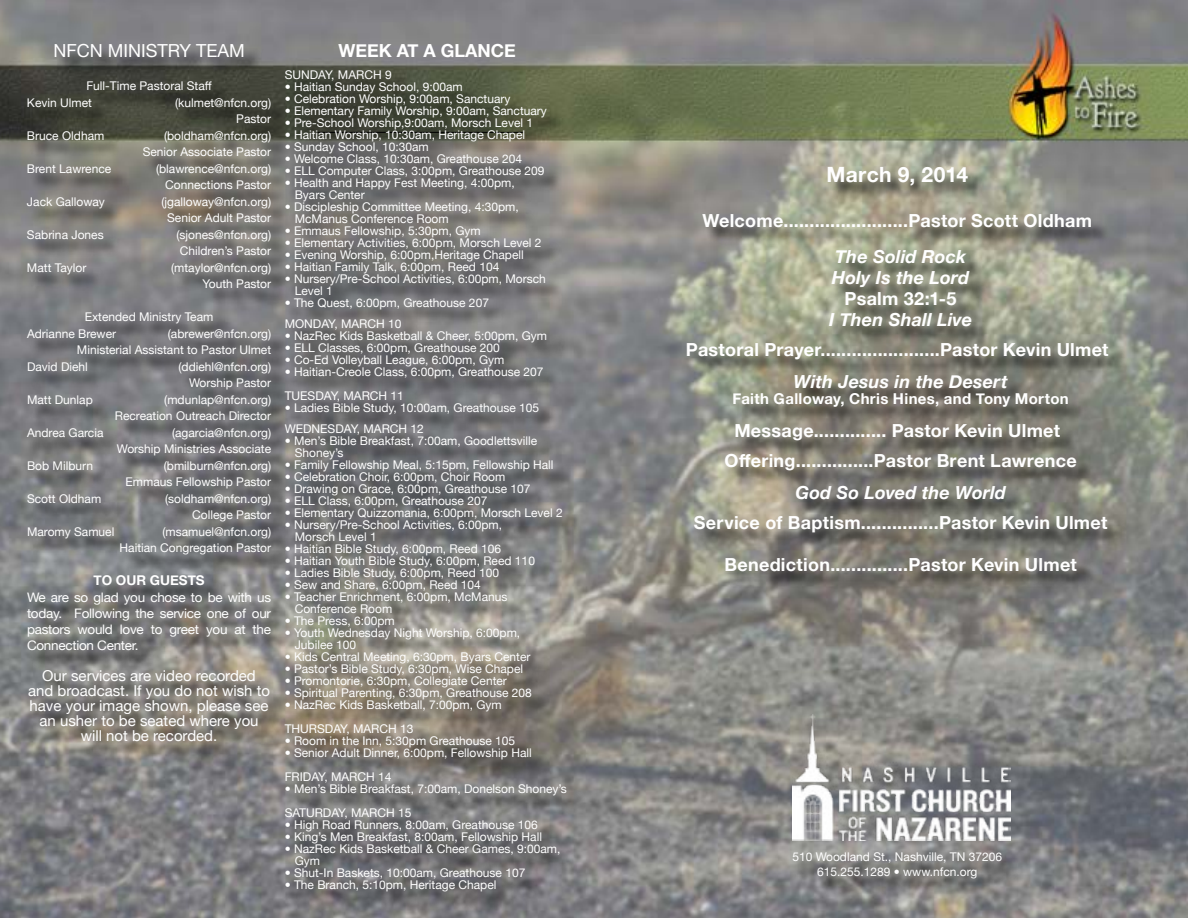
<style>
.page{position:relative;width:1188px;height:918px;background:#fff}
.page>*{position:absolute;margin:0;border:0;box-sizing:border-box;transform-origin:0 0}
.t1{font:700 21px "Helvetica Neue";letter-spacing:.015em;color:#fff}
.t2{font:700 18px/30px "Helvetica Neue";letter-spacing:.015em;color:#fff;text-align:center}
.t3{font:italic 700 18px/21px "Helvetica Neue";letter-spacing:.01em;color:#fff}
.t4{font:18px "Helvetica Neue";color:#fff}
.t5{font:15px/15px "Helvetica Neue";color:#fff;text-align:center}
.t6{font:700 15px "Helvetica Neue";letter-spacing:.02em;color:#fff}
.t7{font:700 13.5px "Helvetica Neue";color:#fff}
.t8{font:13.05px/16.2px "Helvetica Neue";letter-spacing:-.02em;color:#fff;text-align:justify}
.t9{font:12px/16.5px "Helvetica Neue";color:#fff}
</style>
<div class="page">
<img style="left:0;top:0;width:1188px;height:918px">
<div style="left:690px;top:171px;width:436px;height:726px;background:#000;opacity:.75"></div>
<div style="left:30px;top:47px;width:259px;height:713px;background:#000;opacity:.75"></div>
<div style="left:287px;top:73px;width:299px;height:837px;background:#000;opacity:.75"></div>
<img style="left:793px;top:714px;width:218px;height:127px">
<h2 class="t4" style="left:53px;top:36px;width:190px">NFCN Min istry Team</h2>
<h2 class="t2" style="left:339px;top:35px;width:179px">Week At A Glance</h2>
<p class="t9" style="left:27px;top:77px;width:186px;text-indent:59px">Full-Time Pastoral Staff<br>Kevin Ulmet</p>
<p class="t9" style="left:285px;top:66px;width:109px">SUNDAY, MARCH 9</p>
<p class="t9" style="left:285px;top:78px;width:180px">• Haitian Sunday School, 9:00am</p>
<p class="t9" style="left:285px;top:90px;width:227px">• Celebration Worship, 9:00am, Sanctuary</p>
<p class="t9" style="left:285px;top:102px;width:264px">• Elementary Family Worship, 9:00am, Sanctuary</p>
<p class="t9" style="left:285px;top:114px;width:250px">• Pre-School Worship,9:00am, Morsch Level 1</p>
<p class="t9" style="left:285px;top:126px;width:242px">• Haitian Worship, 10:30am, Heritage Chapel</p>
<p class="t9" style="left:285px;top:138px;width:146px">• Sunday School, 10:30am</p>
<p class="t9" style="left:285px;top:150px;width:239px">• Welcome Class, 10:30am, Greathouse 204</p>
<p class="t9" style="left:285px;top:162px;width:261px">• ELL Computer Class, 3:00pm, Greathouse 209</p>
<p class="t9" style="left:295px;top:176px;width:222px;line-height:12px;text-indent:-10px">• Health and Happy Fest Meeting, 4:00pm,<br>Byars Center</p>
<p class="t9" style="left:295px;top:200px;width:226px;line-height:12px;text-indent:-10px">• Discipleship Committee Meeting, 4:30pm,<br>McManus Conference Room</p>
<p class="t9" style="left:285px;top:222px;width:198px">• Emmaus Fellowship, 5:30pm, Gym</p>
<p class="t9" style="left:285px;top:234px;width:258px">• Elementary Activities, 6:00pm, Morsch Level 2</p>
<p class="t9" style="left:285px;top:246px;width:241px">• Evening Worship, 6:00pm,Heritage Chapell</p>
<p class="t9" style="left:285px;top:258px;width:216px">• Haitian Family Talk, 6:00pm, Reed 104</p>
<p class="t9" style="left:295px;top:272px;width:253px;line-height:12px;text-indent:-10px">• Nursery/Pre-School Activities, 6:00pm, Morsch<br>Level 1</p>
<p class="t9" style="left:285px;top:291px;width:206px;line-height:21px">• The Quest, 6:00pm, Greathouse 207<br>MONDAY, MARCH 10</p>
<p class="t9" style="left:285px;top:327px;width:264px">• NazRec Kids Basketball &amp; Cheer, 5:00pm, Gym</p>
<p class="t9" style="left:285px;top:339px;width:217px">• ELL Classes, 6:00pm, Greathouse 200</p>
<p class="t9" style="left:285px;top:351px;width:221px">• Co-Ed Volleyball League, 6:00pm, Gym</p>
<p class="t9" style="left:285px;top:359px;width:260px;line-height:24px">• Haitian-Creole Class, 6:00pm, Greathouse 207<br>TUESDAY, MARCH 11</p>
<p class="t9" style="left:285px;top:396px;width:256px;line-height:21px">• Ladies Bible Study, 10:00am, Greathouse 105<br>WEDNESDAY, MARCH 12</p>
<p class="t9" style="left:295px;top:434px;width:244px;line-height:12px;text-indent:-10px">• Men’s Bible Breakfast, 7:00am, Goodlettsville<br>Shoney’s</p>
<p class="t9" style="left:285px;top:456px;width:270px">• Family Fellowship Meal, 5:15pm, Fellowship Hall</p>
<p class="t9" style="left:285px;top:468px;width:222px">• Celebration Choir, 6:00pm, Choir Room</p>
<p class="t9" style="left:285px;top:480px;width:247px">• Drawing on Grace, 6:00pm, Greathouse 107</p>
<p class="t9" style="left:285px;top:492px;width:204px">• ELL Class, 6:00pm, Greathouse 207</p>
<p class="t9" style="left:285px;top:504px;width:280px">• Elementary Quizzomania, 6:00pm, Morsch Level 2</p>
<p class="t9" style="left:295px;top:518px;width:209px;line-height:12px;text-indent:-10px">• Nursery/Pre-School Activities, 6:00pm,<br>Morsch Level 1</p>
<p class="t9" style="left:285px;top:540px;width:218px">• Haitian Bible Study, 6:00pm, Reed 106</p>
<p class="t9" style="left:285px;top:552px;width:252px">• Haitian Youth Bible Study, 6:00pm, Reed 110</p>
<p class="t9" style="left:285px;top:564px;width:216px">• Ladies Bible Study, 6:00pm, Reed 100</p>
<p class="t9" style="left:285px;top:576px;width:198px">• Sew and Share, 6:00pm, Reed 104</p>
<p class="t9" style="left:295px;top:590px;width:214px;line-height:12px;text-indent:-10px">• Teacher Enrichment, 6:00pm, McManus<br>Conference Room</p>
<p class="t9" style="left:285px;top:612px;width:112px">• The Press, 6:00pm</p>
<p class="t9" style="left:295px;top:626px;width:227px;line-height:12px;text-indent:-10px">• Youth Wednesday Night Worship, 6:00pm,<br>Jubilee 100</p>
<p class="t9" style="left:285px;top:648px;width:247px">• Kids Central Meeting, 6:30pm, Byars Center</p>
<p class="t9" style="left:285px;top:660px;width:240px">• Pastor’s Bible Study, 6:30pm, Wise Chapel</p>
<p class="t9" style="left:285px;top:672px;width:224px">• Promontorie, 6:30pm, Collegiate Center</p>
<p class="t9" style="left:285px;top:684px;width:249px">• Spiritual Parenting, 6:30pm, Greathouse 208</p>
<p class="t9" style="left:285px;top:692px;width:219px;line-height:24px">• NazRec Kids Basketball, 7:00pm, Gym<br>THURSDAY, MARCH 13</p>
<p class="t9" style="left:285px;top:732px;width:232px">• Room in the Inn, 5:30pm Greathouse 105</p>
<p class="t9" style="left:285px;top:740px;width:249px;line-height:24px">• Senior Adult Dinner, 6:00pm, Fellowship Hall<br>FRIDAY, MARCH 14</p>
<p class="t9" style="left:285px;top:776px;width:284px;line-height:24px">• Men’s Bible Breakfast, 7:00am, Donelson Shoney’s<br>SATURDAY, MARCH 15</p>
<p class="t9" style="left:285px;top:816px;width:255px">• High Road Runners, 8:00am, Greathouse 106</p>
<p class="t9" style="left:285px;top:828px;width:259px">• King’s Men Breakfast, 8:00am, Fellowship Hall</p>
<p class="t9" style="left:295px;top:842px;width:267px;line-height:12px;text-indent:-10px">• NazRec Kids Basketball &amp; Cheer Games, 9:00am,<br>Gym</p>
<p class="t9" style="left:285px;top:864px;width:242px">• Shut-In Baskets, 10:00am, Greathouse 107</p>
<p class="t9" style="left:285px;top:876px;width:213px">• The Branch, 5:10pm, Heritage Chapel</p>
<p class="t9" style="left:175px;top:94px;width:97px;text-align:right">(kulmet@nfcn.org)<br>Pastor</p>
<p class="t9" style="left:27px;top:127px;width:79px">Bruce Oldham</p>
<p class="t9" style="left:143px;top:127px;width:130px;text-align:right">(boldham@nfcn.org)<br>Senior Associate Pastor</p>
<p class="t9" style="left:27px;top:160px;width:86px">Brent Lawrence</p>
<p class="t9" style="left:156px;top:160px;width:117px;text-align:right">(blawrence@nfcn.org)<br>Connections Pastor</p>
<p class="t9" style="left:27px;top:193px;width:79px">Jack Galloway</p>
<p class="t9" style="left:161px;top:193px;width:111px;text-align:center">(jgalloway@nfcn.org)<br>Senior Adult Pastor</p>
<p class="t9" style="left:27px;top:226px;width:78px">Sabrina Jones</p>
<p class="t9" style="left:177px;top:226px;width:96px">(sjones@nfcn.org)<br>Children’s Pastor</p>
<p class="t9" style="left:27px;top:259px;width:61px">Matt Taylor</p>
<p class="t9" style="left:171px;top:259px;width:101px;text-align:right">(mtaylor@nfcn.org)<br>Youth Pastor</p>
<p class="t9" style="left:27px;top:308px;width:188px;text-indent:58px">Extended Ministry Team<br>Adrianne Brewer</p>
<p class="t9" style="left:168px;top:325px;width:105px">(abrewer@nfcn.org)</p>
<p class="t9" style="left:77px;top:341px;width:196px">Ministerial Assistant to Pastor Ulmet</p>
<p class="t9" style="left:27px;top:358px;width:62px">David Diehl</p>
<p class="t9" style="left:179px;top:358px;width:94px;text-align:right">(ddiehl@nfcn.org)<br>Worship Pastor</p>
<p class="t9" style="left:27px;top:391px;width:67px">Matt Dunlap</p>
<p class="t9" style="left:115px;top:391px;width:158px;text-align:right">(mdunlap@nfcn.org)<br>Recreation Outreach Director</p>
<p class="t9" style="left:27px;top:424px;width:78px">Andrea Garcia</p>
<p class="t9" style="left:117px;top:424px;width:156px;text-align:right">(agarcia@nfcn.org)<br>Worship Ministries Associate</p>
<p class="t9" style="left:27px;top:457px;width:68px">Bob Milburn</p>
<p class="t9" style="left:126px;top:457px;width:147px;text-align:right">(bmilburn@nfcn.org)<br>Emmaus Fellowship Pastor</p>
<p class="t9" style="left:27px;top:490px;width:76px">Scott Oldham</p>
<p class="t9" style="left:165px;top:490px;width:107px;text-align:right">(soldham@nfcn.org)<br>College Pastor</p>
<p class="t9" style="left:27px;top:523px;width:89px">Maromy Samuel</p>
<p class="t9" style="left:120px;top:523px;width:153px;text-align:right">(msamuel@nfcn.org)<br>Haitian Congregation Pastor</p>
<p class="t7" style="left:93px;top:568px;width:95px">to our guests</p>
<p class="t8" style="left:27px;top:588px;width:246px">We are so glad you chose to be with us today. Following the service one of our pastors would love to greet you at the Connection Center.</p>
<p class="t5" style="left:28px;top:667px;width:243px">Our services are video recorded and broadcast. If you do not wish to have your image shown, please see an usher to be seated where you will not be recorded.</p>
<h1 class="t1" style="left:826px;top:156px;width:143px">March 9, 2014</h1>
<h2 class="t2" style="left:702px;top:205px;width:391px">Welcome........................Pastor Scott Oldham</h2>
<h2 class="t3" style="left:832px;top:246px;width:139px">The Solid Rock<br>Holy Is the Lord</h2>
<h2 class="t2" style="left:845px;top:283px;width:114px">Psalm 32:1-5</h2>
<h2 class="t3" style="left:829px;top:309px;width:145px">I Then Shall Live</h2>
<h2 class="t2" style="left:686px;top:334px;width:424px">Pastoral Prayer.......................Pastor Kevin Ulmet</h2>
<h2 class="t3" style="left:794px;top:371px;width:216px">With Jesus in the Desert</h2>
<p class="t6" style="left:732px;top:386px;width:338px">Faith Galloway, Chris Hines, and Tony Morton</p>
<h2 class="t2" style="left:725px;top:415px;width:354px">Message.............. Pastor Kevin Ulmet<br>Offering...............Pastor Brent Lawrence</h2>
<h2 class="t3" style="left:795px;top:482px;width:212px">God So Loved the World</h2>
<h2 class="t2" style="left:694px;top:507px;width:415px">Service of Baptism...............Pastor Kevin Ulmet</h2>
<h2 class="t2" style="left:724px;top:549px;width:354px">Benediction...............Pastor Kevin Ulmet</h2>
<p class="t9" style="left:792px;top:849px;width:211px;line-height:14.4px;text-align:center">510 Woodland St., Nashville, TN 37206<br>615.255.1289 • www.nfcn.org</p>
</div>
